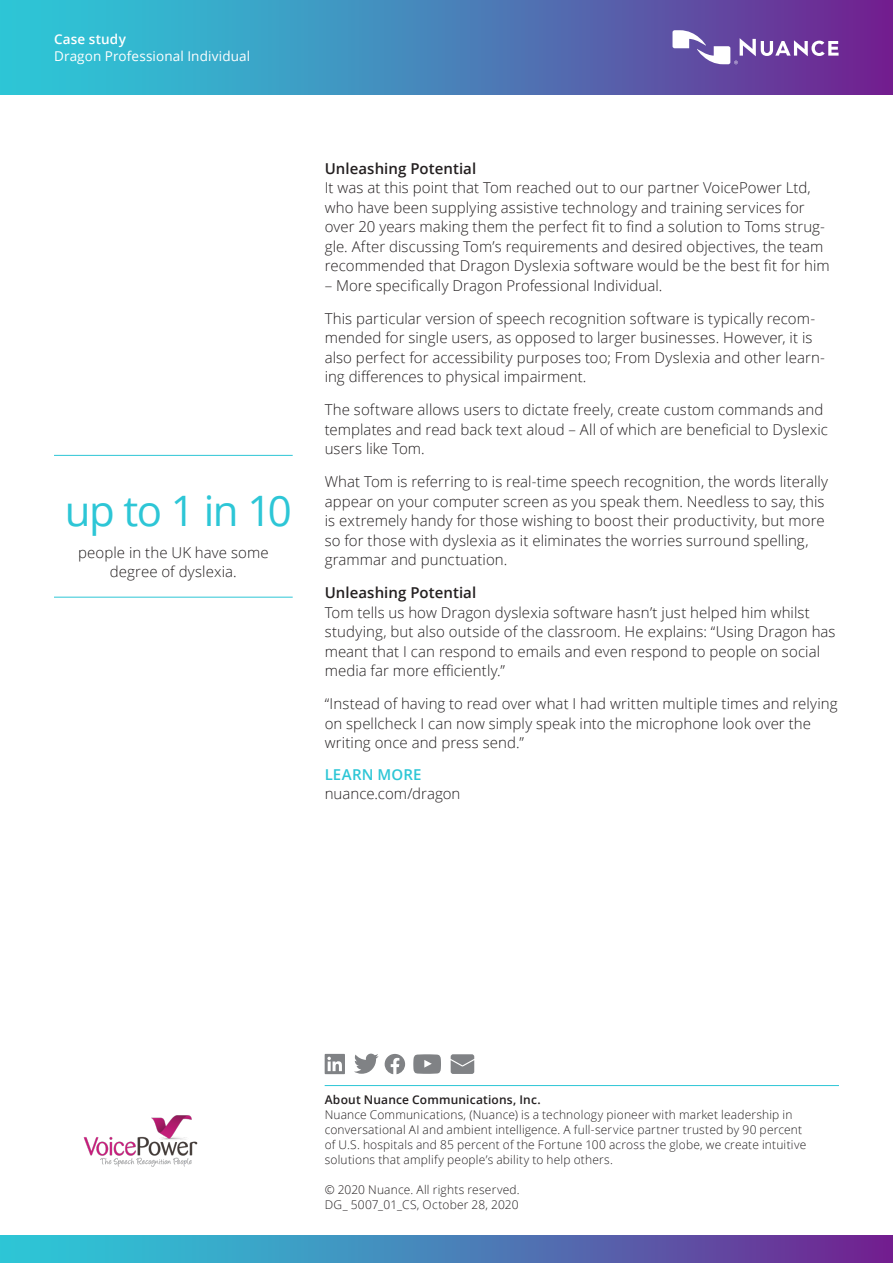
<style>
.page{position:relative;width:893px;height:1263px;background:#fff}
.page>*{position:absolute;margin:0;border:0;box-sizing:border-box;transform-origin:0 0}
.SideBar_Large_Stat{font:42px "Open Sans";letter-spacing:-.04em;color:#2dc6d6}
.Body_Text_10_13{font:300 15px/19.5px "Open Sans";letter-spacing:.005em;color:#231f20}
.SideBar_Stat_text_10{font:300 15px/19.5px "Open Sans";letter-spacing:.005em;color:#231f20;text-align:center}
.Body_Text_Subhead_10{font:600 15px "Open Sans";letter-spacing:.005em;color:#231f20}
.Product_Offering_Nam{font:13.5px "Open Sans";letter-spacing:.01em;color:#fff}
.Case_study_9_11{font:600 13.5px "Open Sans";letter-spacing:.015em;color:#fff}
.About_Nuance_Legal{font:300 12px/15px "Open Sans";letter-spacing:.015em;color:#231f20}
.About_Nuance_SemiBol{font:600 12px "Open Sans";letter-spacing:.015em;color:#231f20}
.s1{font-weight:600;color:#2dc6d6}
</style>
<div class="page">
<div style="left:0;top:1236px;width:893px;height:27px;background:linear-gradient(to right,#27d4dc,#6f2692)"></div>
<div style="left:0;top:0;width:893px;height:94px;background:linear-gradient(to right,#27d4dc,#6f2692)"></div>
<svg style="left:672px;top:30px;width:167px;height:34px"></svg>
<svg style="left:325px;top:1054px;width:20px;height:20px"></svg>
<svg style="left:354px;top:1053px;width:25px;height:21px"></svg>
<svg style="left:385px;top:1054px;width:20px;height:20px"></svg>
<svg style="left:413px;top:1054px;width:28px;height:20px"></svg>
<svg style="left:451px;top:1054px;width:23px;height:20px"></svg>
<img style="left:83px;top:1115px;width:115px;height:52px">
<hr style="left:325px;top:1085px;width:514px;height:1px;background:#2dc6d6">
<hr style="left:54px;top:455px;width:239px;height:1px;background:#2dc6d6">
<hr style="left:54px;top:597px;width:239px;height:1px;background:#2dc6d6">
<p class="Case_study_9_11" style="left:54px;top:30px;width:73px">Case study</p>
<p class="Product_Offering_Nam" style="left:54px;top:47px;width:198px">Dragon Professional Individual</p>
<p class="SideBar_Large_Stat" style="left:65px;top:482px;width:228px">up to 1 in 10</p>
<p class="SideBar_Stat_text_10" style="left:78px;top:542px;width:192px">people in the UK have some degree of dyslexia.</p>
<p class="Body_Text_Subhead_10" style="left:325px;top:158px;width:153px">Unleashing Potential</p>
<p class="Body_Text_10_13" style="left:325px;top:177px;width:506px">It was at this point that Tom reached out to our partner VoicePower Ltd, who have been supplying assistive technology and training services for over 20 years making them the perfect fit to find a solution to Toms strug&shy;gle. After discussing Tom’s requirements and desired objectives, the team recommended that Dragon Dyslexia software would be the best fit for him</p>
<p class="Body_Text_10_13" style="left:325px;top:275px;width:339px">– More specifically Dragon Professional Individual.</p>
<p class="Body_Text_10_13" style="left:325px;top:308px;width:502px">This particular version of speech recognition software is typically recom&shy;mended for single users, as opposed to larger businesses. However, it is also perfect for accessibility purposes too; From Dyslexia and other learn&shy;ing differences to physical impairment.</p>
<p class="Body_Text_10_13" style="left:325px;top:399px;width:505px">The software allows users to dictate freely, create custom commands and templates and read back text aloud – All of which are beneficial to Dyslexic users like Tom.</p>
<p class="Body_Text_10_13" style="left:325px;top:471px;width:505px">What Tom is referring to is real-time speech recognition, the words literally appear on your computer screen as you speak them. Needless to say, this is extremely handy for those wishing to boost their productivity, but more so for those with dyslexia as it eliminates the worries surround spelling, grammar and punctuation.</p>
<p class="Body_Text_Subhead_10" style="left:325px;top:582px;width:153px">Unleashing Potential</p>
<p class="Body_Text_10_13" style="left:325px;top:602px;width:512px">Tom tells us how Dragon dyslexia software hasn’t just helped him whilst studying, but also outside of the classroom. He explains: “Using Dragon has meant that I can respond to emails and even respond to people on social media far more efficiently.”</p>
<p class="Body_Text_10_13" style="left:325px;top:693px;width:514px">“Instead of having to read over what I had written multiple times and relying on spellcheck I can now simply speak into the microphone look over the writing once and press send.”</p>
<p class="Body_Text_10_13" style="left:325px;top:764px;width:137px"><span class="s1">LEARN MORE </span>nuance.com/dragon</p>
<p class="About_Nuance_SemiBol" style="left:325px;top:1091px;width:218px">About Nuance Communications, Inc.</p>
<p class="About_Nuance_Legal" style="left:325px;top:1107px;width:483px">Nuance Communications, (Nuance) is a technology pioneer with market leadership in conversational AI and ambient intelligence. A full-service partner trusted by 90 percent of U.S. hospitals and 85 percent of the Fortune 100 across the globe, we create intuitive solutions that amplify people’s ability to help others.</p>
<p class="About_Nuance_Legal" style="left:325px;top:1182px;width:197px">© 2020 Nuance. All rights reserved.</p>
<p class="About_Nuance_Legal" style="left:325px;top:1197px;width:195px">DG_ 5007_01_CS, October 28, 2020</p>
</div>
